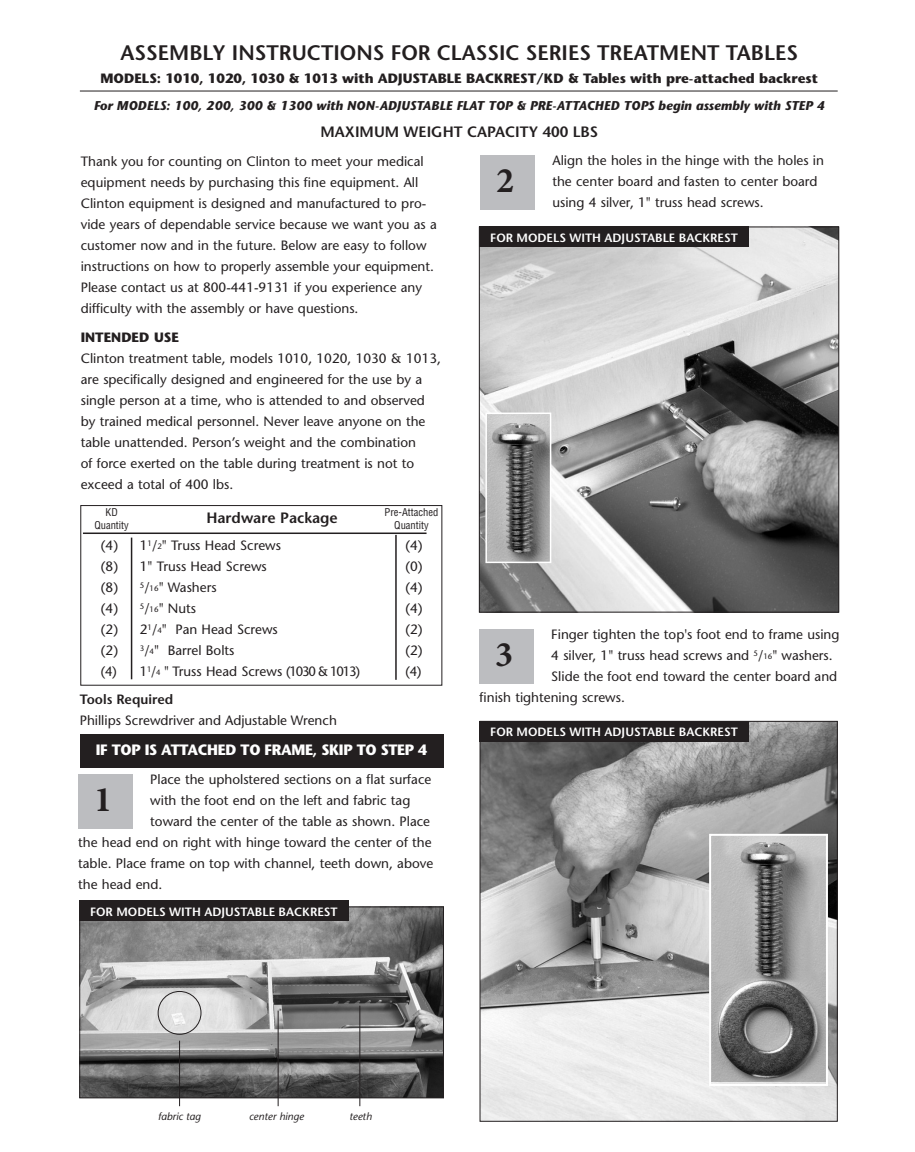
<style>
.page{position:relative;width:915px;height:1152px;background:#fff}
.page>*{position:absolute;margin:0;border:0;box-sizing:border-box;transform-origin:0 0}
.t1{font:700 36px "Minion Pro";color:#231f20}
.t2{font:600 21px "Stone Sans Std";color:#231f20}
.t3{font:600 15px "Stone Sans Std";color:#231f20}
.t4{font:700 15px "Stone Sans Std";letter-spacing:-.02em;color:#fff;scale:.96 1}
.t5{font:500 13.5px/21px "Stone Sans Std";color:#231f20}
.t6{font:700 13.5px "Stone Sans Std";color:#231f20}
.t7{font:600 13.5px "Stone Sans Std";color:#231f20}
.t8{font:italic 700 12.75px "Stone Sans Std";color:#231f20}
.t9{font:600 12px "Stone Sans Std";color:#fff}
.t10{font:condensed 10.5px/12.6px "Helvetica";color:#231f20;text-align:center}
.t11{font:italic 500 10.5px "Stone Sans Std";color:#231f20}
.s1{font-size:7.8px}
</style>
<div class="page">
<div style="left:80px;top:734px;width:363px;height:33px;background:#231f20"></div>
<div style="left:80px;top:505px;width:362px;height:180px;border:1px solid #231f20"></div>
<hr style="left:80px;top:91px;width:757px;height:1px;background:#231f20">
<div style="left:78px;top:774px;width:54px;height:54px;background:#bcbdc0"></div>
<div style="left:480px;top:155px;width:54px;height:54px;background:#bcbdc0"></div>
<div style="left:479px;top:629px;width:54px;height:54px;background:#bcbdc0"></div>
<img style="left:81px;top:908px;width:361px;height:188px">
<div style="left:79px;top:906px;width:365px;height:192px;border:1px solid #231f20"></div>
<img style="left:481px;top:229px;width:356px;height:381px">
<img style="left:481px;top:723px;width:354px;height:396px">
<div style="left:158px;top:991px;width:43px;height:43px;border:1px solid #231f20;border-radius:50%"></div>
<hr style="left:179px;top:1040px;width:1px;height:66px;background:#231f20">
<hr style="left:359px;top:1005px;width:1px;height:101px;background:#231f20">
<hr style="left:278px;top:1010px;width:1px;height:96px;background:#231f20">
<img style="left:488px;top:415px;width:60px;height:145px">
<div style="left:485px;top:412px;width:66px;height:151px;border:2px solid #fff"></div>
<img style="left:712px;top:837px;width:113px;height:244px">
<div style="left:709px;top:834px;width:119px;height:252px;border:2px solid #fff"></div>
<div style="left:79px;top:900px;width:269px;height:21px;background:#231f20"></div>
<div style="left:479px;top:227px;width:269px;height:20px;background:#231f20"></div>
<div style="left:479px;top:721px;width:269px;height:20px;background:#231f20"></div>
<hr style="left:131px;top:537px;width:1px;height:142px;background:#231f20">
<hr style="left:83px;top:532px;width:343px;height:2px;background:#231f20">
<hr style="left:395px;top:535px;width:2px;height:145px;background:#231f20">
<p class="t2" style="left:120px;top:40px;width:679px">ASSEMBLY INSTRUCTIONS FOR CLASSIC SERIES TREATMENT TABLES</p>
<p class="t6" style="left:100px;top:70px;width:719px">MODELS: 1010, 1020, 1030 &amp; 1013 with ADJUSTABLE BACKREST/KD &amp; Tables with pre-attached backrest</p>
<p class="t8" style="left:94px;top:98px;width:732px">For MODELS: 100, 200, 300 &amp; 1300 with NON-ADJUSTABLE FLAT TOP &amp; PRE-ATTACHED TOPS begin assembly with STEP 4</p>
<p class="t3" style="left:320px;top:123px;width:279px">MAXIMUM WEIGHT CAPACITY 400 LBS</p>
<p class="t5" style="left:81px;top:151px;width:357px">Thank you for counting on Clinton to meet your medical equipment needs by purchasing this fine equipment. All Clinton equipment is designed and manufactured to pro&shy;vide years of dependable service because we want you as a customer now and in the future. Below are easy to follow instructions on how to properly assemble your equipment.<br>Please contact us at 800-441-9131 if you experience any difficulty with the assembly or have questions.</p>
<p class="t6" style="left:81px;top:329px;width:100px">INTENDED USE</p>
<p class="t5" style="left:81px;top:347px;width:362px">Clinton treatment table, models 1010, 1020, 1030 &amp; 1013, are specifically designed and engineered for the use by a single person at a time, who is attended to and observed by trained medical personnel. Never leave anyone on the table unattended. Person’s weight and the combination<br>of force exerted on the table during treatment is not to exceed a total of 400 lbs.</p>
<p class="t3" style="left:206px;top:509px;width:133px">Hardware Package</p>
<p class="t5" style="left:101px;top:535px;width:182px">(4) 1<sup>1</sup>/<span class="s1">2</span>" Truss Head Screws</p>
<p class="t5" style="left:405px;top:535px;width:19px">(4)</p>
<p class="t5" style="left:101px;top:556px;width:167px">(8) 1" Truss Head Screws</p>
<p class="t5" style="left:405px;top:556px;width:19px">(0)</p>
<p class="t5" style="left:101px;top:577px;width:117px">(8) <sup>5</sup>/<span class="s1">16</span>" Washers</p>
<p class="t5" style="left:405px;top:577px;width:19px">(4)</p>
<p class="t5" style="left:101px;top:598px;width:97px">(4) <sup>5</sup>/<span class="s1">16</span>" Nuts</p>
<p class="t5" style="left:405px;top:598px;width:19px">(4)</p>
<p class="t5" style="left:101px;top:619px;width:178px">(2) 2<sup>1</sup>/<span class="s1">4</span>" Pan Head Screws</p>
<p class="t5" style="left:405px;top:619px;width:19px">(2)</p>
<p class="t5" style="left:101px;top:640px;width:135px">(2) <sup>3</sup>/<span class="s1">4</span>" Barrel Bolts</p>
<p class="t5" style="left:405px;top:640px;width:19px">(2)</p>
<p class="t5" style="left:101px;top:661px;width:261px">(4) 1<sup>1</sup>/<span class="s1">4</span> " Truss Head Screws (1030 &amp; 1013)</p>
<p class="t5" style="left:405px;top:661px;width:18px">(4)</p>
<p class="t10" style="left:105px;top:506px;width:14px">KD</p>
<p class="t10" style="left:94px;top:519px;width:36px">Quantity</p>
<p class="t10" style="left:384px;top:506px;width:55px">Pre-Attached<br>Quantity</p>
<p class="t7" style="left:80px;top:691px;width:95px">Tools Required</p>
<p class="t5" style="left:80px;top:710px;width:259px">Phillips Screwdriver and Adjustable Wrench</p>
<p class="t4" style="left:96px;top:741px;width:347px">IF TOP IS ATTACHED TO FRAME, SKIP TO STEP 4</p>
<p class="t5" style="left:150px;top:769px;width:283px">Place the upholstered sections on a flat surface</p>
<p class="t5" style="left:150px;top:790px;width:262px">with the foot end on the left and fabric tag</p>
<p class="t5" style="left:150px;top:811px;width:281px">toward the center of the table as shown. Place</p>
<p class="t5" style="left:78px;top:832px;width:355px">the head end on right with hinge toward the center of the</p>
<p class="t5" style="left:78px;top:853px;width:356px">table. Place frame on top with channel, teeth down, above</p>
<p class="t5" style="left:78px;top:874px;width:86px">the head end.</p>
<p class="t1" style="left:94px;top:774px;width:19px">1</p>
<p class="t9" style="left:90px;top:904px;width:249px">FOR MODELS WITH ADJUSTABLE BACKREST</p>
<p class="t1" style="left:496px;top:155px;width:19px">2</p>
<p class="t5" style="left:552px;top:150px;width:273px">Align the holes in the hinge with the holes in the center board and fasten to center board using 4 silver, 1" truss head screws.</p>
<p class="t9" style="left:490px;top:231px;width:249px">FOR MODELS WITH ADJUSTABLE BACKREST</p>
<p class="t5" style="left:551px;top:624px;width:290px">Finger tighten the top's foot end to frame using</p>
<p class="t5" style="left:551px;top:645px;width:283px">4 silver, 1" truss head screws and <sup>5</sup>/<span class="s1">16</span>" washers.</p>
<p class="t5" style="left:551px;top:666px;width:287px">Slide the foot end toward the center board and</p>
<p class="t5" style="left:479px;top:687px;width:147px">finish tightening screws.</p>
<p class="t1" style="left:495px;top:629px;width:19px">3</p>
<p class="t9" style="left:490px;top:725px;width:249px">FOR MODELS WITH ADJUSTABLE BACKREST</p>
<p class="t11" style="left:158px;top:1110px;width:44px">fabric tag</p>
<p class="t11" style="left:249px;top:1110px;width:56px">center hinge</p>
<p class="t11" style="left:349px;top:1110px;width:24px">teeth</p>
</div>
